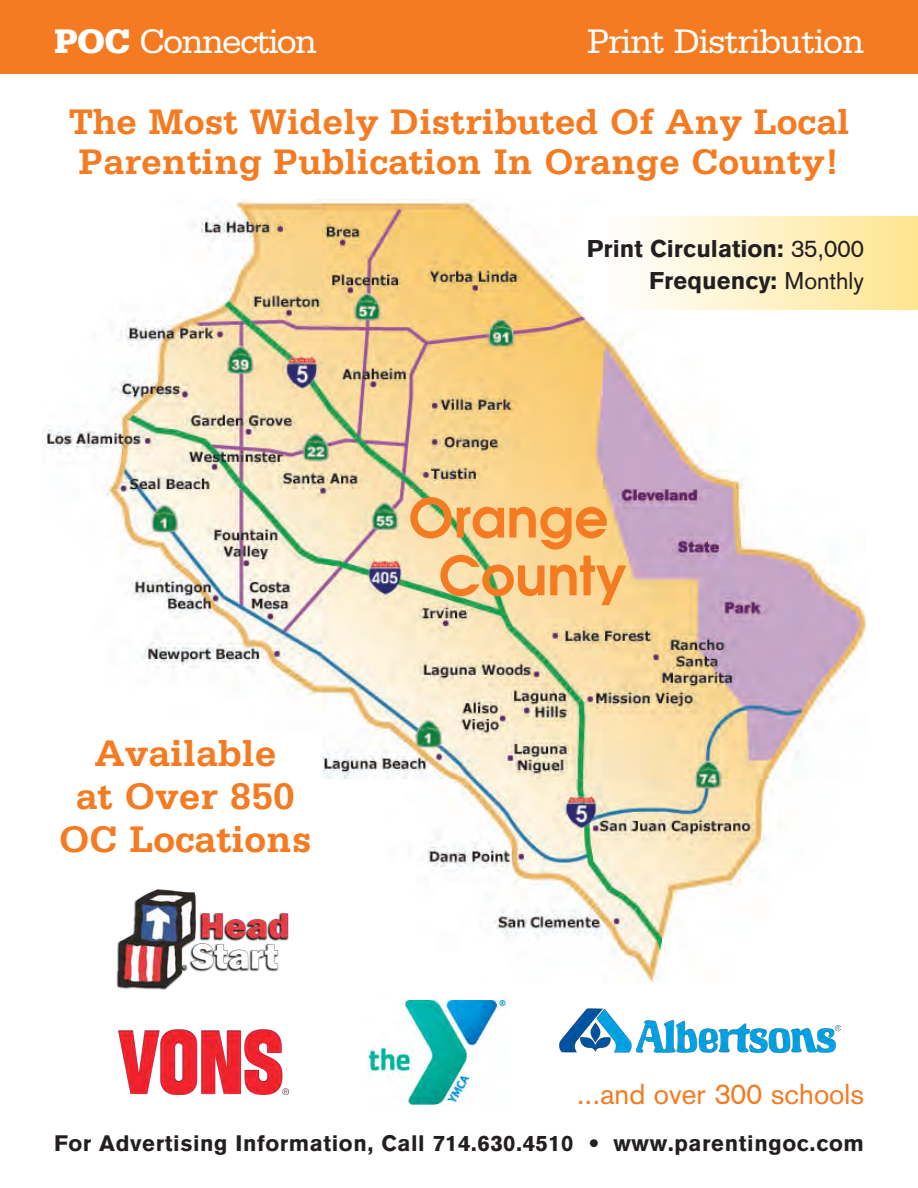
<style>
.page{position:relative;width:918px;height:1188px;background:#fff}
.page>*{position:absolute;margin:0;border:0;box-sizing:border-box;transform-origin:0 0}
.t1{font:600 53.7px "Avant Garde";color:#f47b21}
.t2{font:700 39px "Serifa";color:#f47b21}
.t3{font:700 37.5px/40.5px "Serifa";color:#f47b21}
.t4{font:36px "Serifa";letter-spacing:-.03em;color:#fff}
.t5{font:36px "Serifa";letter-spacing:-.05em;color:#fff}
.t6{font:28.5px "Akzidenz Grotesk";color:#f47b21}
.t7{font:900 23.85px/32.4px "Akzidenz Grotesk";color:#231f20;text-align:right}
.t8{font:900 22.05px "Akzidenz Grotesk";letter-spacing:.025em;color:#231f20}
.s1{font-weight:900}
.s2{font-weight:400}
</style>
<div class="page">
<div style="left:0;top:0;width:918px;height:73px;background:#f47b21"></div>
<img style="left:42px;top:199px;width:825px;height:784px">
<img style="left:560px;top:1009px;width:280px;height:44px">
<img style="left:367px;top:999px;width:140px;height:106px">
<div style="left:584px;top:216px;width:334px;height:94px;background:linear-gradient(to right,#feffff,#ffe691)"></div>
<img style="left:97px;top:882px;width:213px;height:108px">
<img style="left:118px;top:1030px;width:170px;height:64px">
<p class="t5" style="left:54px;top:21px;width:264px"><span class="s1">POC</span> Connection</p>
<p class="t4" style="left:587px;top:22px;width:278px">Print Distribution</p>
<p class="t3" style="left:68px;top:100px;width:783px">The Most Widely Distributed Of Any Local<br>Parenting Publication In Orange County!</p>
<p class="t7" style="left:587px;top:232px;width:279px">Print Circulation: <span class="s2">35,000<br></span>Frequency: <span class="s2">Monthly</span></p>
<p class="t2" style="left:94px;top:730px;width:184px">Available</p>
<p class="t2" style="left:76px;top:773px;width:221px">at Over 850</p>
<p class="t2" style="left:59px;top:816px;width:254px">OC Locations</p>
<p class="t1" style="left:409px;top:483px;width:201px">Orange</p>
<p class="t1" style="left:439px;top:540px;width:190px">County</p>
<p class="t6" style="left:577px;top:1077px;width:289px">...and over 300 schools</p>
<p class="t8" style="left:54px;top:1130px;width:812px">For Advertising Information, Call 714.630.4510 • www.parentingoc.com</p>
</div>
